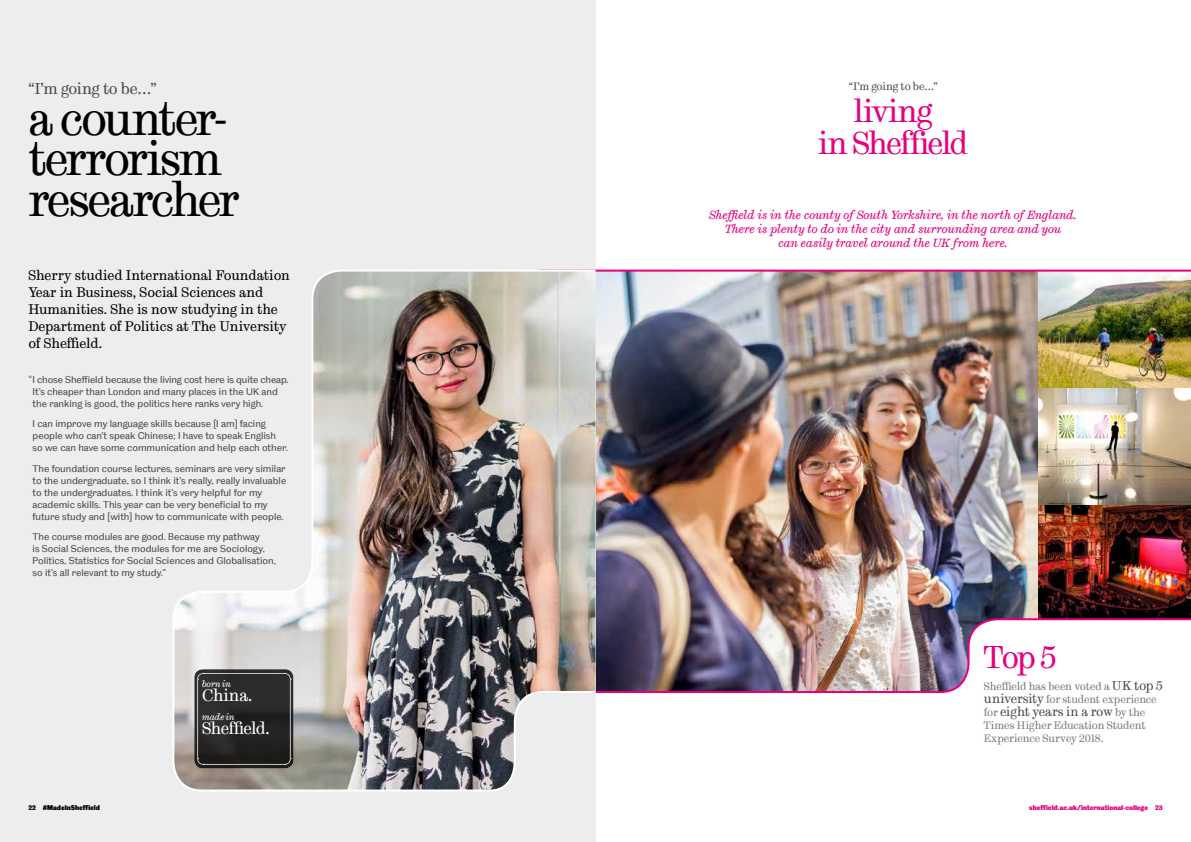
<style>
.page{position:relative;width:1191px;height:842px;background:#fff}
.page>*{position:absolute;margin:0;border:0;box-sizing:border-box;transform-origin:0 0}
.t1{font:48px/40.5px "TUOS Stephenson";letter-spacing:-.055em;color:#000}
.t2{font:32px/32px "TUOS Stephenson";letter-spacing:-.05em;color:#e6007d;text-align:center}
.t3{font:17px "TUOS Stephenson";letter-spacing:-.03em;color:#fff}
.t4{font:16px "TUOS Stephenson";letter-spacing:-.02em;color:#4a4a49}
.t5{font:14px/17px "TUOS Pro Stephenson";color:#000}
.t6{font:13px "TUOS Stephenson";letter-spacing:-.005em;color:#4a4a49}
.t7{font:italic 12px/14px "TUOS Stephenson";color:#e6007d;text-align:center}
.t8{font:11px/13px "TUOS Stephenson";letter-spacing:-.015em;color:#7c7b7b}
.t9{font:11px "TUOS Stephenson";letter-spacing:-.015em;color:#4a4a49}
.t10{font:10px/12px "TUOS Blake";color:#4a4a49}
.t11{font:italic 9px "TUOS Stephenson";letter-spacing:-.005em;color:#fff}
.t12{font:7px "TUOS Pro Blake Display";color:#e6007d}
.t13{font:7px "TUOS Pro Blake Display";color:#000}
.s1{font-size:13px;color:#4a4a49}
.s2{font-size:11px;color:#7c7b7b}
</style>
<div class="page">
<div style="left:0;top:0;width:595px;height:842px;background:#ededed"></div>
<img style="left:597px;top:269px;width:594px;height:424px">
<img style="left:173px;top:269px;width:424px;height:523px">
<div style="left:194px;top:668px;width:100px;height:101px;background:#000;opacity:.3"></div>
<svg style="left:197px;top:673px;width:94px;height:92px;background:#2d2d2c"></svg>
<h3 class="t4" style="left:28px;top:79px;width:130px">“I’m going to be…”</h3>
<h1 class="t1" style="left:28px;top:97px;width:213px">a counter&shy;terrorism researcher</h1>
<h3 class="t5" style="left:28px;top:267px;width:263px">Sherry studied International Foundation Year in Business, Social Sciences and Humanities. She is now studying in the Department of Politics at The University of Sheffield.</h3>
<p class="t10" style="left:33px;top:373px;width:257px;text-indent:-4px">“I chose Sheffield because the living cost here is quite cheap.<br>It’s cheaper than London and many places in the UK and the ranking is good, the politics here ranks very high.</p>
<p class="t10" style="left:33px;top:418px;width:257px">I can improve my language skills because [I am] facing people who can’t speak Chinese; I have to speak English so we can have some communication and help each other.</p>
<p class="t10" style="left:33px;top:462px;width:255px">The foundation course lectures, seminars are very similar to the undergraduate, so I think it’s really, really invaluable to the undergraduates. I think it’s very helpful for my academic skills. This year can be very beneficial to my future study and [with] how to communicate with people.</p>
<p class="t10" style="left:33px;top:531px;width:245px">The course modules are good. Because my pathway<br>is Social Sciences, the modules for me are Sociology, Politics, Statistics for Social Sciences and Globalisation, so it’s all relevant to my study.”</p>
<p class="t11" style="left:202px;top:679px;width:30px">born in</p>
<h3 class="t3" style="left:202px;top:685px;width:51px">China.</h3>
<p class="t11" style="left:202px;top:712px;width:34px">made in</p>
<h3 class="t3" style="left:202px;top:718px;width:69px">Sheffield.</h3>
<p class="t9" style="left:849px;top:80px;width:90px">“I’m going to be…”</p>
<h2 class="t2" style="left:818px;top:95px;width:151px">living<br>in Sheffield</h2>
<p class="t7" style="left:709px;top:208px;width:369px">Sheffield is in the county of South Yorkshire, in the north of England.<br>There is plenty to do in the city and surrounding area and you<br>can easily travel around the UK from here.</p>
<h2 class="t2" style="left:984px;top:641px;width:74px">Top 5</h2>
<p class="t8" style="left:984px;top:679px;width:180px">Sheffield has been voted a <span class="s1">UK top 5 university</span> for student experience</p>
<h3 class="t6" style="left:984px;top:703px;width:163px"><span class="s2">for</span> eight years in a row <span class="s2">by the</span></h3>
<p class="t8" style="left:984px;top:718px;width:163px">Times Higher Education Student<br>Experience Survey 2018.</p>
<p class="t13" style="left:28px;top:803px;width:73px">22 #MadeInSheffield</p>
<p class="t12" style="left:1029px;top:803px;width:135px">sheffield.ac.uk/international-college 23</p>
</div>
